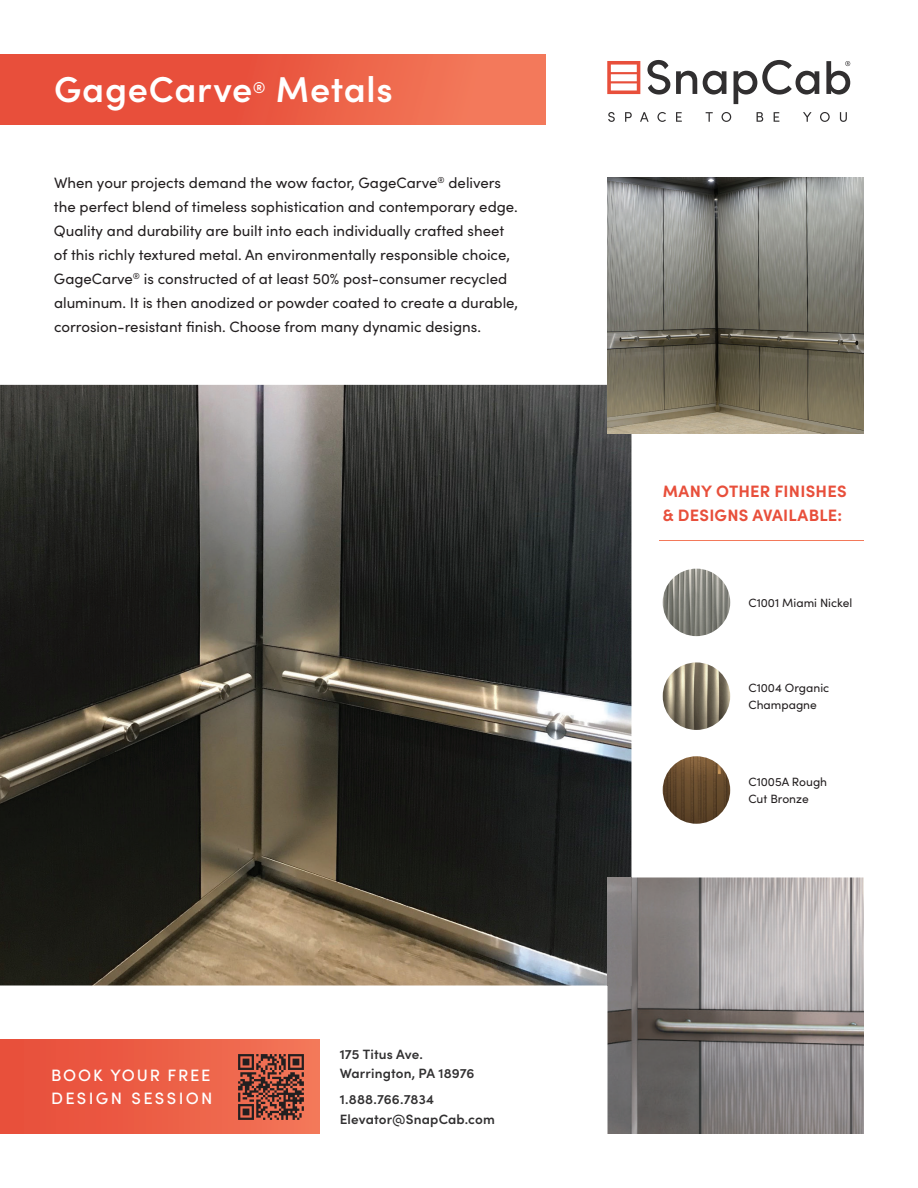
<style>
.page{position:relative;width:918px;height:1188px;background:#fff}
.page>*{position:absolute;margin:0;border:0;box-sizing:border-box;transform-origin:0 0}
.t1{font:600 36px "Sofia Pro";letter-spacing:.02em;color:#fff}
.t2{font:700 16.5px/24px "Sofia Pro";letter-spacing:.015em;color:#e84f3b}
.t3{font:500 16.5px/22.5px "Sofia Pro";letter-spacing:.135em;color:#fff}
.t4{font:600 15.75px "Sofia Pro";color:#fff}
.t5{font:15px/24px "Sofia Pro";color:#231f20}
.t6{font:600 13.5px/19.5px "Sofia Pro";letter-spacing:.01em;color:#313031}
.t7{font:12px/16.5px "Sofia Pro";color:#231f20}
</style>
<div class="page">
<div style="left:0;top:54px;width:545px;height:71px;background:linear-gradient(to right,#e54332,#f3795a)"></div>
<div style="left:0;top:1040px;width:320px;height:94px;background:linear-gradient(to right,#e74b38,#f37557)"></div>
<img style="left:230px;top:1045px;width:83px;height:83px">
<img style="left:0;top:385px;width:631px;height:601px">
<img style="left:608px;top:177px;width:256px;height:257px">
<img style="left:608px;top:878px;width:256px;height:256px">
<img style="left:608px;top:878px;width:23px;height:108px">
<img style="left:663px;top:569px;width:67px;height:67px;border-radius:34px">
<hr style="left:660px;top:540px;width:204px;height:1px;background:#f3795a">
<img style="left:663px;top:662px;width:67px;height:68px;border-radius:34px">
<img style="left:663px;top:756px;width:67px;height:68px;border-radius:34px">
<svg style="left:676px;top:71px;width:21px;height:23px"></svg>
<svg style="left:703px;top:71px;width:23px;height:24px"></svg>
<svg style="left:734px;top:60px;width:85px;height:44px"></svg>
<svg style="left:607px;top:61px;width:33px;height:33px"></svg>
<svg style="left:647px;top:60px;width:23px;height:35px"></svg>
<svg style="left:608px;top:112px;width:7px;height:10px"></svg>
<svg style="left:625px;top:112px;width:7px;height:10px"></svg>
<svg style="left:640px;top:112px;width:9px;height:10px"></svg>
<svg style="left:657px;top:112px;width:9px;height:10px"></svg>
<svg style="left:676px;top:112px;width:6px;height:10px"></svg>
<svg style="left:706px;top:112px;width:7px;height:10px"></svg>
<svg style="left:722px;top:112px;width:9px;height:10px"></svg>
<svg style="left:757px;top:112px;width:6px;height:10px"></svg>
<svg style="left:774px;top:112px;width:5px;height:10px"></svg>
<svg style="left:803px;top:112px;width:9px;height:10px"></svg>
<svg style="left:820px;top:112px;width:10px;height:10px"></svg>
<svg style="left:840px;top:112px;width:7px;height:10px"></svg>
<svg style="left:826px;top:61px;width:24px;height:34px"></svg>
<h1 class="t1" style="left:54px;top:63px;width:200px">GageCarve</h1>
<p class="t4" style="left:253px;top:76px;width:14px">®</p>
<h1 class="t1" style="left:276px;top:63px;width:119px">Metals</h1>
<p class="t5" style="left:54px;top:170px;width:466px">When your projects demand the wow factor, GageCarve<sup>®</sup> delivers the perfect blend of timeless sophistication and contemporary edge.<br>Quality and durability are built into each individually crafted sheet of this richly textured metal. An environmentally responsible choice, GageCarve<sup>®</sup> is constructed of at least 50% post-consumer recycled aluminum. It is then anodized or powder coated to create a durable, corrosion-resistant finish. Choose from many dynamic designs.</p>
<p class="t3" style="left:51px;top:1063px;width:163px">BOOK YOUR FREE<br>DESIGN SESSION</p>
<p class="t6" style="left:340px;top:1043px;width:136px">175 Titus Ave.<br>Warrington, PA 18976</p>
<p class="t6" style="left:340px;top:1089px;width:157px">1.888.766.7834<br>Elevator@SnapCab.com</p>
<p class="t2" style="left:663px;top:478px;width:186px">MANY OTHER FINISHES &amp; DESIGNS AVAILABLE:</p>
<p class="t7" style="left:748px;top:594px;width:105px">C1001 Miami Nickel</p>
<p class="t7" style="left:748px;top:679px;width:82px">C1004 Organic<br>Champagne</p>
<p class="t7" style="left:748px;top:773px;width:80px">C1005A Rough<br>Cut Bronze</p>
</div>
